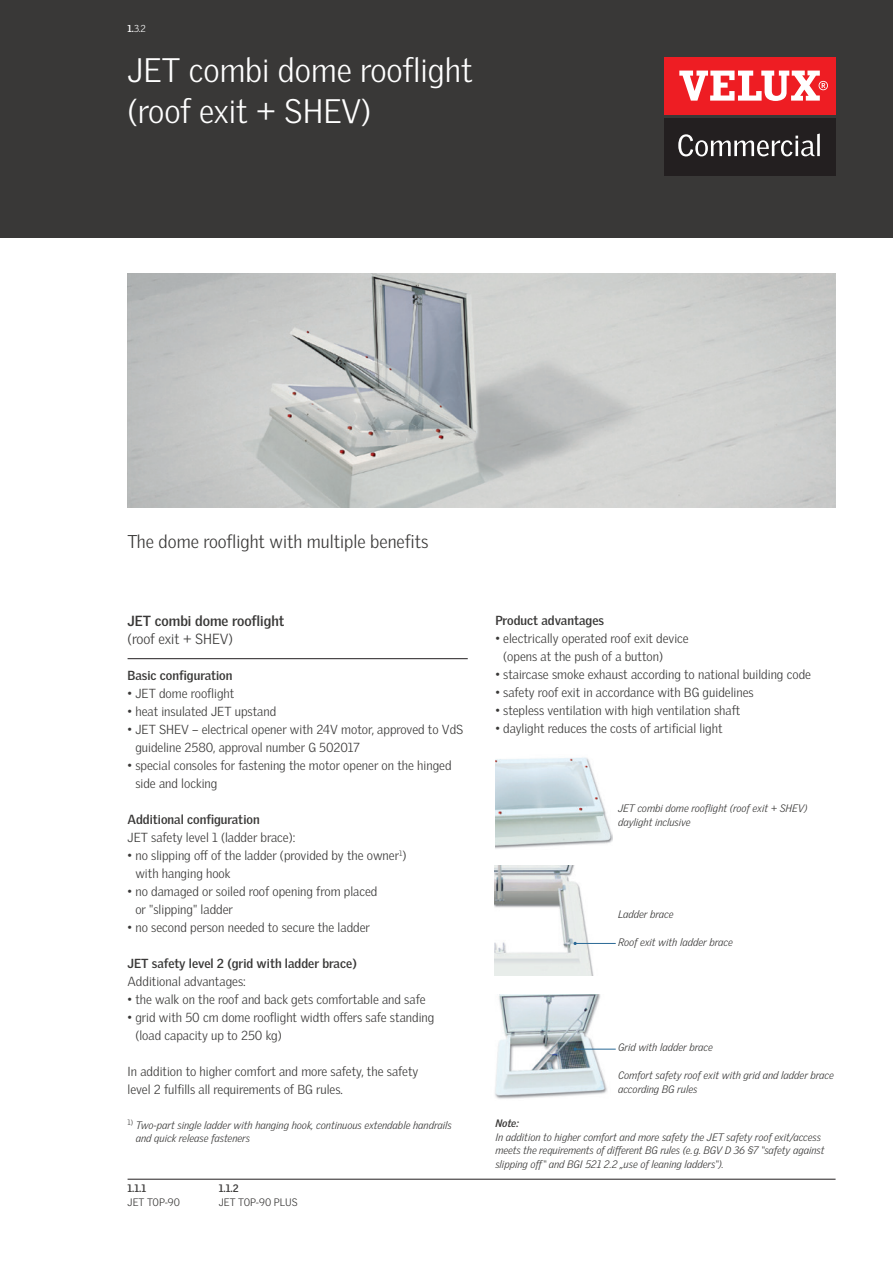
<style>
.page{position:relative;width:893px;height:1263px;background:#fff}
.page>*{position:absolute;margin:0;border:0;box-sizing:border-box;transform-origin:0 0}
.t1{font:300 33px/40.5px "Velux Gothic";color:#fff}
.t2{font:300 18px "Velux Gothic";color:#393837}
.t3{font:700 14.25px "Velux Gothic";color:#393837}
.t4{font:300 14.25px "Velux Gothic";color:#393837}
.t5{font:300 12.75px/18px "Velux Gothic";color:#393837}
.t6{font:700 12.75px "Velux Gothic";color:#393837}
.t7{font:italic 300 10.5px/13.5px "Velux Gothic";color:#393837}
.t8{font:300 10.5px "Velux Gothic";color:#393837}
.t9{font:700 10.5px "Velux Gothic";color:#393837}
.t10{font:italic 700 10.5px "Velux Gothic";color:#393837}
.t11{font:300 9.75px "Velux Gothic";color:#fff}
.s1{font-weight:700}
</style>
<div class="page">
<img style="left:128px;top:273px;width:708px;height:234px">
<img style="left:496px;top:757px;width:116px;height:92px">
<img style="left:495px;top:865px;width:119px;height:110px">
<hr style="left:575px;top:943px;width:41px;height:1px;background:#296895">
<img style="left:495px;top:994px;width:117px;height:105px">
<svg style="left:573px;top:1047px;width:4px;height:4px"></svg>
<hr style="left:575px;top:1049px;width:41px;height:1px;background:#296895">
<hr style="left:128px;top:658px;width:340px;height:1px;background:#231f20">
<div style="left:0;top:0;width:893px;height:237px;background:#393837"></div>
<div style="left:665px;top:57px;width:171px;height:57px;background:#ee1d23"></div>
<svg style="left:679px;top:71px;width:149px;height:30px"></svg>
<div style="left:665px;top:118px;width:171px;height:57px;background:#231f20"></div>
<svg style="left:678px;top:134px;width:142px;height:22px"></svg>
<hr style="left:128px;top:1179px;width:708px;height:1px;background:#231f20">
<p class="t11" style="left:128px;top:23px;width:20px"><span class="s1">1.</span>3.2</p>
<h1 class="t1" style="left:128px;top:50px;width:347px">JET combi dome rooflight (roof exit + SHEV)</h1>
<h2 class="t2" style="left:128px;top:531px;width:302px">The dome rooflight with multiple benefits</h2>
<p class="t3" style="left:128px;top:613px;width:158px">JET combi dome rooflight</p>
<p class="t4" style="left:128px;top:631px;width:107px">(roof exit + SHEV)</p>
<p class="t6" style="left:128px;top:668px;width:106px">Basic configuration</p>
<p class="t5" style="left:128px;top:684px;width:108px">• JET dome rooflight</p>
<p class="t5" style="left:128px;top:702px;width:150px">• heat insulated JET upstand</p>
<p class="t5" style="left:135px;top:720px;width:330px;text-indent:-8px">• JET SHEV – electrical opener with 24V motor, approved to VdS guideline 2580, approval number G 502017</p>
<p class="t5" style="left:135px;top:756px;width:318px;text-indent:-8px">• special consoles for fastening the motor opener on the hinged side and locking</p>
<p class="t6" style="left:128px;top:812px;width:134px">Additional configuration</p>
<p class="t5" style="left:128px;top:828px;width:169px">JET safety level 1 (ladder brace):</p>
<p class="t5" style="left:135px;top:846px;width:273px;text-indent:-8px">• no slipping off of the ladder (provided by the owner<sup>1</sup>) with hanging hook</p>
<p class="t5" style="left:135px;top:882px;width:244px;text-indent:-8px">• no damaged or soiled roof opening from placed or "slipping" ladder</p>
<p class="t5" style="left:128px;top:918px;width:244px">• no second person needed to secure the ladder</p>
<p class="t6" style="left:128px;top:956px;width:231px">JET safety level 2 (grid with ladder brace)</p>
<p class="t5" style="left:128px;top:972px;width:120px">Additional advantages:</p>
<p class="t5" style="left:128px;top:990px;width:299px">• the walk on the roof and back gets comfortable and safe</p>
<p class="t5" style="left:135px;top:1008px;width:300px;text-indent:-8px">• grid with 50 cm dome rooflight width offers safe standing (load capacity up to 250 kg)</p>
<p class="t5" style="left:128px;top:1062px;width:292px">In addition to higher comfort and more safety, the safety level 2 fulfills all requirements of BG rules.</p>
<p class="t7" style="left:136px;top:1118px;width:317px;text-indent:-8px"><sup>1)</sup> Two-part single ladder with hanging hook, continuous extendable handrails and quick release fasteners</p>
<p class="t9" style="left:128px;top:1182px;width:20px">1.1.1</p>
<p class="t8" style="left:128px;top:1195px;width:54px">JET TOP-90</p>
<p class="t9" style="left:219px;top:1182px;width:21px">1.1.2</p>
<p class="t8" style="left:219px;top:1195px;width:80px">JET TOP-90 PLUS</p>
<p class="t6" style="left:495px;top:613px;width:110px">Product advantages</p>
<p class="t5" style="left:503px;top:629px;width:187px;text-indent:-8px">• electrically operated roof exit device (opens at the push of a button)</p>
<p class="t5" style="left:495px;top:665px;width:317px">• staircase smoke exhaust according to national building code</p>
<p class="t5" style="left:495px;top:683px;width:260px">• safety roof exit in accordance with BG guidelines</p>
<p class="t5" style="left:495px;top:701px;width:246px">• stepless ventilation with high ventilation shaft</p>
<p class="t5" style="left:495px;top:719px;width:229px">• daylight reduces the costs of artificial light</p>
<p class="t7" style="left:618px;top:801px;width:191px">JET combi dome rooflight (roof exit + SHEV) daylight inclusive</p>
<p class="t7" style="left:618px;top:907px;width:57px">Ladder brace</p>
<p class="t7" style="left:618px;top:935px;width:116px">Roof exit with ladder brace</p>
<p class="t7" style="left:618px;top:1040px;width:96px">Grid with ladder brace</p>
<p class="t7" style="left:618px;top:1068px;width:217px">Comfort safety roof exit with grid and ladder brace according BG rules</p>
<p class="t10" style="left:495px;top:1117px;width:25px">Note:</p>
<p class="t7" style="left:495px;top:1130px;width:331px">In addition to higher comfort and more safety the JET safety roof exit/access meets the requirements of different BG rules (e. g. BGV D 36 §7 “safety against slipping off“ and BGI 521 2.2 „use of leaning ladders“).</p>
</div>
